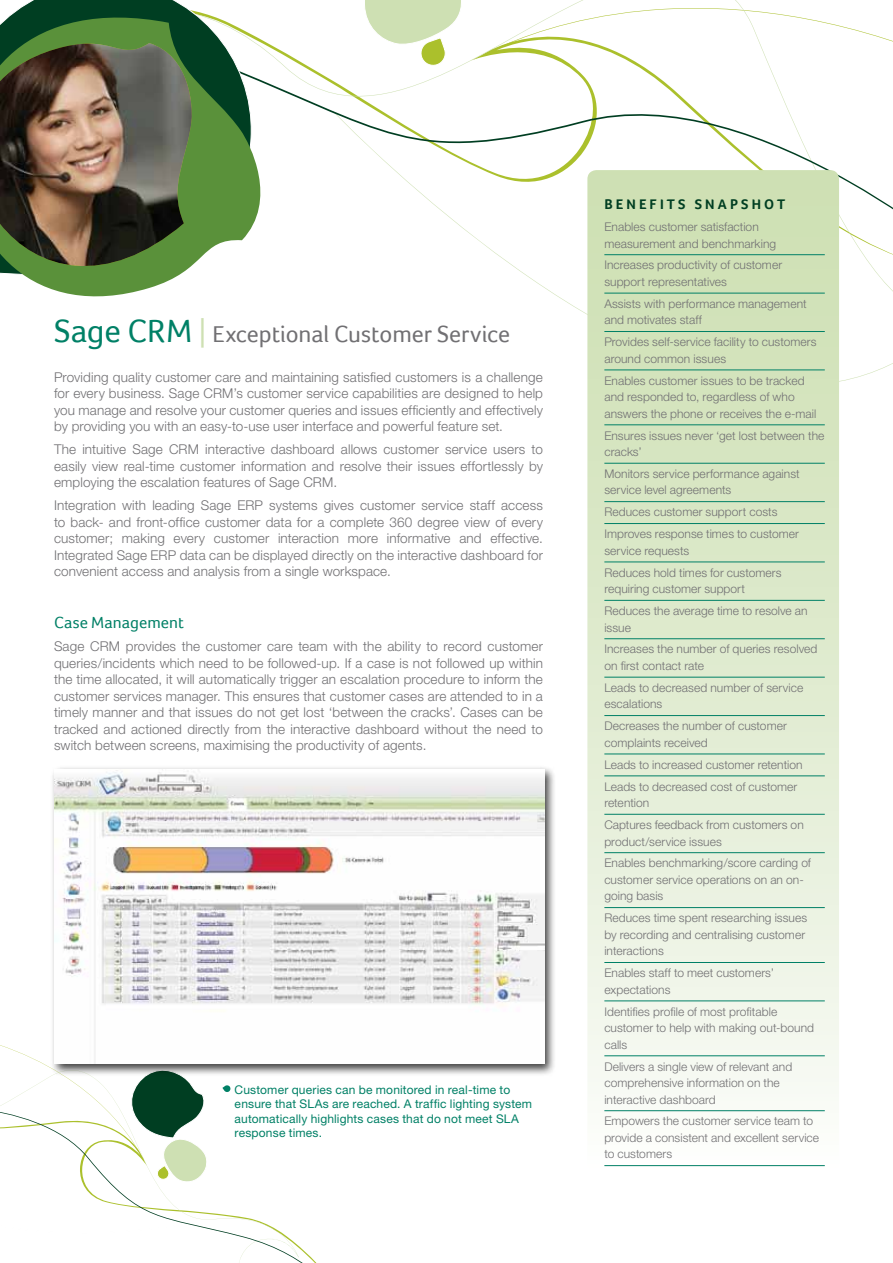
<style>
.page{position:relative;width:893px;height:1263px;background:#fff}
.page>*{position:absolute;margin:0;border:0;box-sizing:border-box;transform-origin:0 0}
.t1{font:24px "Foco";letter-spacing:-.005em;color:#717073}
.t2{font:16.5px "Foco";letter-spacing:.005em;color:#008066}
.t3{font:700 14.25px "Foco";letter-spacing:.22em;color:#003e22}
.t4{font:300 13.5px/16.5px "Helvetica Neue";letter-spacing:.01em;color:#717073;text-align:justify}
.t5{font:300 12px/16.5px "Helvetica Neue";letter-spacing:.005em;color:#717073}
.t6{font:12px/14.4px "Helvetica Neue";letter-spacing:.015em;color:#008066}
.s1{font-size:33px;color:#008066}
.s2{font-size:30px;color:#cee0b3}
</style>
<div class="page">
<svg style="left:279px;top:3px;width:614px;height:274px"></svg>
<svg style="left:587px;top:170px;width:252px;height:997px;background:#e0ebd1"></svg>
<hr style="left:604px;top:254px;width:221px;height:1px;background:#008066">
<hr style="left:604px;top:293px;width:221px;height:1px;background:#008066">
<hr style="left:604px;top:331px;width:221px;height:1px;background:#008066">
<hr style="left:604px;top:369px;width:221px;height:1px;background:#008066">
<hr style="left:604px;top:424px;width:221px;height:1px;background:#008066">
<hr style="left:604px;top:463px;width:221px;height:1px;background:#008066">
<hr style="left:604px;top:501px;width:221px;height:1px;background:#008066">
<hr style="left:604px;top:523px;width:221px;height:1px;background:#008066">
<hr style="left:604px;top:561px;width:221px;height:1px;background:#008066">
<hr style="left:604px;top:600px;width:221px;height:1px;background:#008066">
<hr style="left:604px;top:638px;width:221px;height:1px;background:#008066">
<hr style="left:604px;top:677px;width:221px;height:1px;background:#008066">
<hr style="left:604px;top:715px;width:221px;height:1px;background:#008066">
<hr style="left:604px;top:753px;width:221px;height:1px;background:#008066">
<hr style="left:604px;top:775px;width:221px;height:1px;background:#008066">
<hr style="left:604px;top:814px;width:221px;height:1px;background:#008066">
<hr style="left:604px;top:852px;width:221px;height:1px;background:#008066">
<hr style="left:604px;top:907px;width:221px;height:1px;background:#008066">
<hr style="left:604px;top:962px;width:221px;height:1px;background:#008066">
<hr style="left:604px;top:1000px;width:221px;height:1px;background:#008066">
<hr style="left:604px;top:1055px;width:221px;height:1px;background:#008066">
<hr style="left:604px;top:1110px;width:221px;height:1px;background:#008066">
<hr style="left:604px;top:1165px;width:221px;height:1px;background:#008066">
<svg style="left:0;top:1045px;width:197px;height:47px"></svg>
<svg style="left:0;top:1092px;width:317px;height:171px"></svg>
<svg style="left:0;top:0;width:279px;height:265px"></svg>
<svg style="left:0;top:35px;width:193px;height:262px;fill:#5a913a"></svg>
<img style="left:0;top:41px;width:193px;height:226px">
<div style="left:50px;top:765px;width:507px;height:311px;background:#000;opacity:.75"></div>
<img style="left:54px;top:769px;width:490px;height:295px">
<svg style="left:222px;top:1085px;width:9px;height:7px"></svg>
<h1 class="t1" style="left:54px;top:320px;width:458px"><span class="s1">Sage CRM</span> <span class="s2">|</span> Exceptional Customer Service</h1>
<p class="t4" style="left:54px;top:368px;width:490px">Providing quality customer care and maintaining satisfied customers is a challenge for every business. Sage CRM’s customer service capabilities are designed to help you manage and resolve your customer queries and issues efficiently and effectively by providing you with an easy-to-use user interface and powerful feature set.</p>
<p class="t4" style="left:54px;top:441px;width:490px">The intuitive Sage CRM interactive dashboard allows customer service users to easily view real-time customer information and resolve their issues effortlessly by employing the escalation features of Sage CRM.</p>
<p class="t4" style="left:54px;top:497px;width:491px">Integration with leading Sage ERP systems gives customer service staff access to back- and front-office customer data for a complete 360 degree view of every customer; making every customer interaction more informative and effective.<br>Integrated Sage ERP data can be displayed directly on the interactive dashboard for convenient access and analysis from a single workspace.</p>
<h2 class="t2" style="left:54px;top:613px;width:132px">Case Management</h2>
<p class="t4" style="left:54px;top:638px;width:490px">Sage CRM provides the customer care team with the ability to record customer queries/incidents which need to be followed-up. If a case is not followed up within the time allocated, it will automatically trigger an escalation procedure to inform the customer services manager. This ensures that customer cases are attended to in a timely manner and that issues do not get lost ‘between the cracks’. Cases can be tracked and actioned directly from the interactive dashboard without the need to switch between screens, maximising the productivity of agents.</p>
<p class="t6" style="left:235px;top:1082px;width:299px">Customer queries can be monitored in real-time to ensure that SLAs are reached. A traffic lighting system automatically highlights cases that do not meet SLA response times.</p>
<p class="t3" style="left:604px;top:196px;width:183px">BENEFITS SNAPSHOT</p>
<p class="t5" style="left:604px;top:218px;width:173px">Enables customer satisfaction measurement and benchmarking</p>
<p class="t5" style="left:604px;top:257px;width:179px">Increases productivity of customer support representatives</p>
<p class="t5" style="left:604px;top:295px;width:204px">Assists with performance management and motivates staff</p>
<p class="t5" style="left:604px;top:333px;width:214px">Provides self-service facility to customers around common issues</p>
<p class="t5" style="left:604px;top:372px;width:213px">Enables customer issues to be tracked and responded to, regardless of who answers the phone or receives the e-mail</p>
<p class="t5" style="left:604px;top:427px;width:222px">Ensures issues never ‘get lost between the cracks’</p>
<p class="t5" style="left:604px;top:465px;width:197px">Monitors service performance against service level agreements</p>
<p class="t5" style="left:604px;top:501px;width:196px;line-height:21.9px">Reduces customer support costs<br>Improves response times to customer</p>
<p class="t5" style="left:604px;top:539px;width:179px;line-height:21.9px">service requests<br>Reduces hold times for customers</p>
<p class="t5" style="left:604px;top:578px;width:205px;line-height:21.9px">requiring customer support<br>Reduces the average time to resolve an</p>
<p class="t5" style="left:604px;top:616px;width:214px;line-height:21.9px">issue<br>Increases the number of queries resolved</p>
<p class="t5" style="left:604px;top:654px;width:200px;line-height:21.9px">on first contact rate<br>Leads to decreased number of service</p>
<p class="t5" style="left:604px;top:693px;width:184px;line-height:21.9px">escalations<br>Decreases the number of customer</p>
<p class="t5" style="left:604px;top:731px;width:200px;line-height:21.9px">complaints received<br>Leads to increased customer retention<br>Leads to decreased cost of customer</p>
<p class="t5" style="left:604px;top:792px;width:201px;line-height:21.9px">retention<br>Captures feedback from customers on</p>
<p class="t5" style="left:604px;top:830px;width:208px;line-height:21.9px">product/service issues<br>Enables benchmarking/score carding of</p>
<p class="t5" style="left:604px;top:871px;width:201px">customer service operations on an on&shy;going basis</p>
<p class="t5" style="left:604px;top:909px;width:204px">Reduces time spent researching issues by recording and centralising customer interactions</p>
<p class="t5" style="left:604px;top:964px;width:171px">Enables staff to meet customers’ expectations</p>
<p class="t5" style="left:604px;top:1003px;width:211px">Identifies profile of most profitable customer to help with making out-bound calls</p>
<p class="t5" style="left:604px;top:1058px;width:189px">Delivers a single view of relevant and comprehensive information on the interactive dashboard</p>
<p class="t5" style="left:604px;top:1113px;width:216px">Empowers the customer service team to provide a consistent and excellent service to customers</p>
</div>
